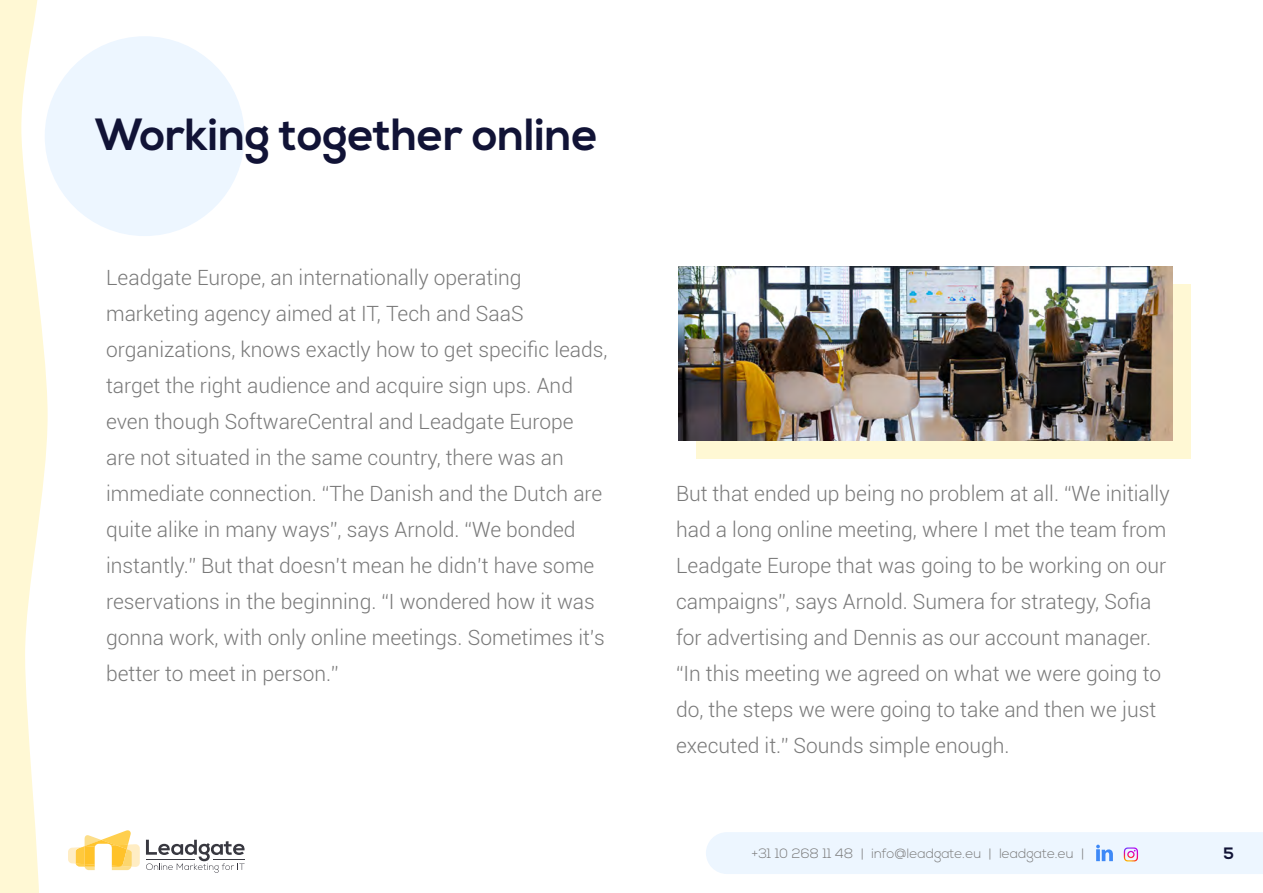
<style>
.page{position:relative;width:1263px;height:893px;background:#fff}
.page>*{position:absolute;margin:0;border:0;box-sizing:border-box;transform-origin:0 0}
.t1{font:700 45px "Nexa";color:#111336}
.t2{font:300 21px/36px "Roboto";color:#797979}
.t3{font:700 16.5px "Nexa";color:#111336}
.t4{font:300 13.5px "Nexa";color:#797979}
</style>
<div class="page">
<div style="left:45px;top:36px;width:200px;height:200px;background:#edf6ff;border-radius:50%"></div>
<div style="left:696px;top:285px;width:495px;height:174px;background:#fff8d4"></div>
<img style="left:678px;top:266px;width:494px;height:175px">
<svg style="left:0;top:0;width:48px;height:893px"></svg>
<svg style="left:68px;top:830px;width:72px;height:40px"></svg>
<svg style="left:146px;top:840px;width:99px;height:33px"></svg>
<hr style="left:214px;top:859px;width:31px;height:1px;background:#383840">
<hr style="left:146px;top:859px;width:49px;height:1px;background:#383840">
<div style="left:706px;top:832px;width:557px;height:42px;background:#edf6ff"></div>
<h1 class="t1" style="left:95px;top:109px;width:504px">Working together online</h1>
<p class="t2" style="left:106px;top:259px;width:503px">Leadgate Europe, an internationally operating marketing agency aimed at IT, Tech and SaaS organizations, knows exactly how to get specific leads, target the right audience and acquire sign ups. And even though SoftwareCentral and Leadgate Europe are not situated in the same country, there was an immediate connection. “The Danish and the Dutch are quite alike in many ways”, says Arnold. “We bonded instantly.” But that doesn’t mean he didn’t have some reservations in the beginning. “I wondered how it was gonna work, with only online meetings. Sometimes it’s better to meet in person.”</p>
<p class="t2" style="left:676px;top:475px;width:495px">But that ended up being no problem at all. “We initially had a long online meeting, where I met the team from Leadgate Europe that was going to be working on our campaigns”, says Arnold. Sumera for strategy, Sofia for advertising and Dennis as our account manager. “In this meeting we agreed on what we were going to do, the steps we were going to take and then we just executed it.” Sounds simple enough.</p>
<p class="t4" style="left:751px;top:845px;width:334px">+31 10 268 11 48 | info@leadgate.eu | leadgate.eu |</p>
<p class="t3" style="left:1223px;top:844px;width:12px">5</p>
</div>
